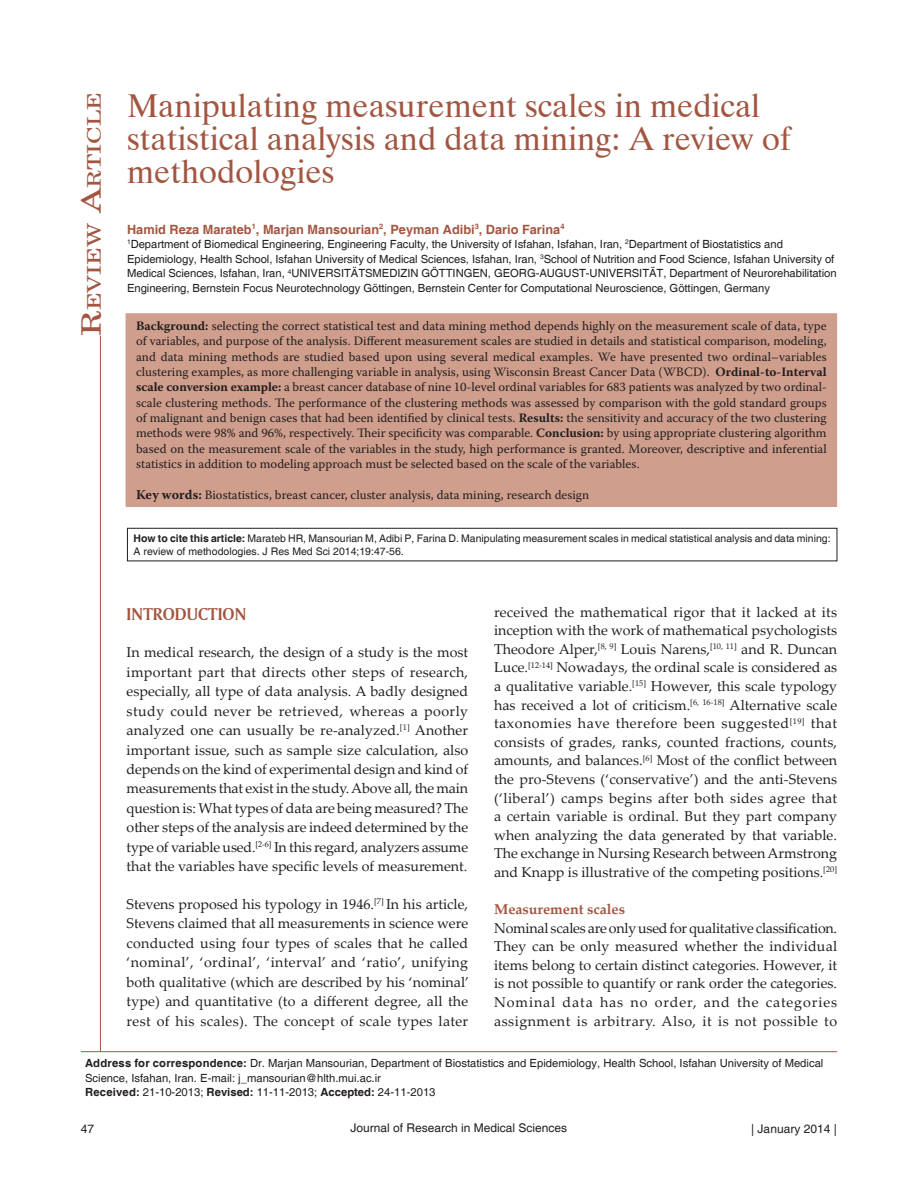
<style>
.page{position:relative;width:918px;height:1188px;background:#fff}
.page>*{position:absolute;margin:0;border:0;box-sizing:border-box;transform-origin:0 0}
.t1{font:33px/33px "Dutch 801 BT";color:#a25641}
.t2{font:18.9px "New Century Schlbk";color:#a25641;scale:1.3 1}
.t3{font:18px "Amerigo BT Bold A";color:#a25641}
.t4{font:14.25px/18.6px "Palatino Linotype";letter-spacing:.005em;color:#231f20;text-align:justify}
.t5{font:700 14.25px "Palatino Linotype";color:#a25641}
.t6{font:12.75px/15.3px "Warnock Pro";color:#231f20;text-align:justify}
.t7{font:700 12.75px "Helvetica";color:#a25641}
.t8{font:12px "Helvetica";color:#231f20}
.t9{font:11.25px/14.7px "Helvetica";letter-spacing:-.005em;color:#231f20}
.t10{font:10.5px/12.6px "Helvetica";color:#231f20}
.s1{font-size:27px}
.s2{font-weight:700}
.s3{font-weight:700;font-size:13.5px}
</style>
<div class="page">
<div style="left:126px;top:314px;width:710px;height:192px;background:#cf9e8c"></div>
<div style="left:126px;top:313px;width:711px;height:194px;border:2px solid #cf9e8c"></div>
<hr style="left:81px;top:1051px;width:756px;height:1px;background:#a25641">
<hr style="left:100px;top:336px;width:1px;height:716px;background:#a25641">
<div style="left:127px;top:528px;width:710px;height:33px;border:1px solid #231f20"></div>
<h2 class="t2" style="left:82px;top:336px;width:189px;rotate:-90deg"><span class="s1">R</span>EVIEW <span class="s1">A</span>RTICLE</h2>
<h1 class="t1" style="left:127px;top:89px;width:665px">Manipulating measurement scales in medical statistical analysis and data mining: A review of methodologies</h1>
<p class="t7" style="left:127px;top:222px;width:439px">Hamid Reza Marateb<sup>1</sup>, Marjan Mansourian<sup>2</sup>, Peyman Adibi<sup>3</sup>, Dario Farina<sup>4</sup></p>
<p class="t9" style="left:127px;top:237px;width:711px"><sup>1</sup>Department of Biomedical Engineering, Engineering Faculty, the University of Isfahan, Isfahan, Iran, <sup>2</sup>Department of Biostatistics and Epidemiology, Health School, Isfahan University of Medical Sciences, Isfahan, Iran, <sup>3</sup>School of Nutrition and Food Science, Isfahan University of Medical Sciences, Isfahan, Iran, <sup>4</sup>UNIVERSITÄTSMEDIZIN GÖTTINGEN, GEORG-AUGUST-UNIVERSITÄT, Department of Neurorehabilitation Engineering, Bernstein Focus Neurotechnology Göttingen, Bernstein Center for Computational Neuroscience, Göttingen, Germany</p>
<p class="t6" style="left:136px;top:319px;width:692px"><span class="s2">Background:</span> selecting the correct statistical test and data mining method depends highly on the measurement scale of data, type of variables, and purpose of the analysis. Different measurement scales are studied in details and statistical comparison, modeling, and data mining methods are studied based upon using several medical examples. We have presented two ordinal–variables clustering examples, as more challenging variable in analysis, using Wisconsin Breast Cancer Data (WBCD). <span class="s2">Ordinal-to-Interval scale conversion example:</span> a breast cancer database of nine 10-level ordinal variables for 683 patients was analyzed by two ordinal&shy;scale clustering methods. The performance of the clustering methods was assessed by comparison with the gold standard groups of malignant and benign cases that had been identified by clinical tests. <span class="s2">Results:</span> the sensitivity and accuracy of the two clustering methods were 98% and 96%, respectively. Their specificity was comparable. <span class="s2">Conclusion:</span> by using appropriate clustering algorithm based on the measurement scale of the variables in the study, high performance is granted. Moreover, descriptive and inferential statistics in addition to modeling approach must be selected based on the scale of the variables.</p>
<p class="t6" style="left:136px;top:489px;width:455px"><span class="s3">Key words:</span> Biostatistics, breast cancer, cluster analysis, data mining, research design</p>
<p class="t10" style="left:134px;top:532px;width:699px"><span class="s2">How to cite this article:</span> Marateb HR, Mansourian M, Adibi P, Farina D. Manipulating measurement scales in medical statistical analysis and data mining:<br>A review of methodologies. J Res Med Sci 2014;19:47-56.</p>
<p class="t3" style="left:127px;top:603px;width:121px">INTRODUCTION</p>
<p class="t4" style="left:127px;top:645px;width:343px;line-height:19.4px">In medical research, the design of a study is the most important part that directs other steps of research, especially, all type of data analysis. A badly designed study could never be retrieved, whereas a poorly analyzed one can usually be re-analyzed.<sup>[1]</sup> Another important issue, such as sample size calculation, also depends on the kind of experimental design and kind of measurements that exist in the study. Above all, the main question is: What types of data are being measured? The other steps of the analysis are indeed determined by the type of variable used.<sup>[2-6]</sup> In this regard, analyzers assume that the variables have specific levels of measurement.</p>
<p class="t4" style="left:127px;top:896px;width:344px;line-height:19.4px">Stevens proposed his typology in 1946.<sup>[7]</sup> In his article, Stevens claimed that all measurements in science were conducted using four types of scales that he called ‘nominal’, ‘ordinal’, ‘interval’ and ‘ratio’, unifying both qualitative (which are described by his ‘nominal’ type) and quantitative (to a different degree, all the rest of his scales). The concept of scale types later</p>
<p class="t4" style="left:494px;top:604px;width:345px">received the mathematical rigor that it lacked at its inception with the work of mathematical psychologists Theodore Alper,<sup>[8,</sup> <sup>9]</sup> Louis Narens,<sup>[10,</sup> <sup>11]</sup> and R. Duncan Luce.<sup>[12-14]</sup> Nowadays, the ordinal scale is considered as a qualitative variable.<sup>[15]</sup> However, this scale typology has received a lot of criticism.<sup>[6,</sup> <sup>16-18]</sup> Alternative scale taxonomies have therefore been suggested<sup>[19]</sup> that consists of grades, ranks, counted fractions, counts, amounts, and balances.<sup>[6]</sup> Most of the conflict between the pro-Stevens (‘conservative’) and the anti-Stevens (‘liberal’) camps begins after both sides agree that a certain variable is ordinal. But they part company when analyzing the data generated by that variable.<br>The exchange in Nursing Research between Armstrong and Knapp is illustrative of the competing positions.<sup>[20]</sup></p>
<p class="t5" style="left:494px;top:904px;width:132px">Measurement scales</p>
<p class="t4" style="left:494px;top:920px;width:345px">Nominal scales are only used for qualitative classification.<br>They can be only measured whether the individual items belong to certain distinct categories. However, it is not possible to quantify or rank order the categories.<br>Nominal data has no order, and the categories assignment is arbitrary. Also, it is not possible to</p>
<p class="t9" style="left:85px;top:1056px;width:740px"><span class="s2">Address for correspondence:</span> Dr. Marjan Mansourian, Department of Biostatistics and Epidemiology, Health School, Isfahan University of Medical<br>Science, Isfahan, Iran. E-mail: j_mansourian@hlth.mui.ac.ir<br><span class="s2">Received:</span> 21-10-2013; <span class="s2">Revised:</span> 11-11-2013; <span class="s2">Accepted:</span> 24-11-2013</p>
<p class="t8" style="left:81px;top:1122px;width:15px">47</p>
<p class="t8" style="left:351px;top:1121px;width:218px">Journal of Research in Medical Sciences</p>
<p class="t8" style="left:751px;top:1122px;width:87px">| January 2014 |</p>
</div>
